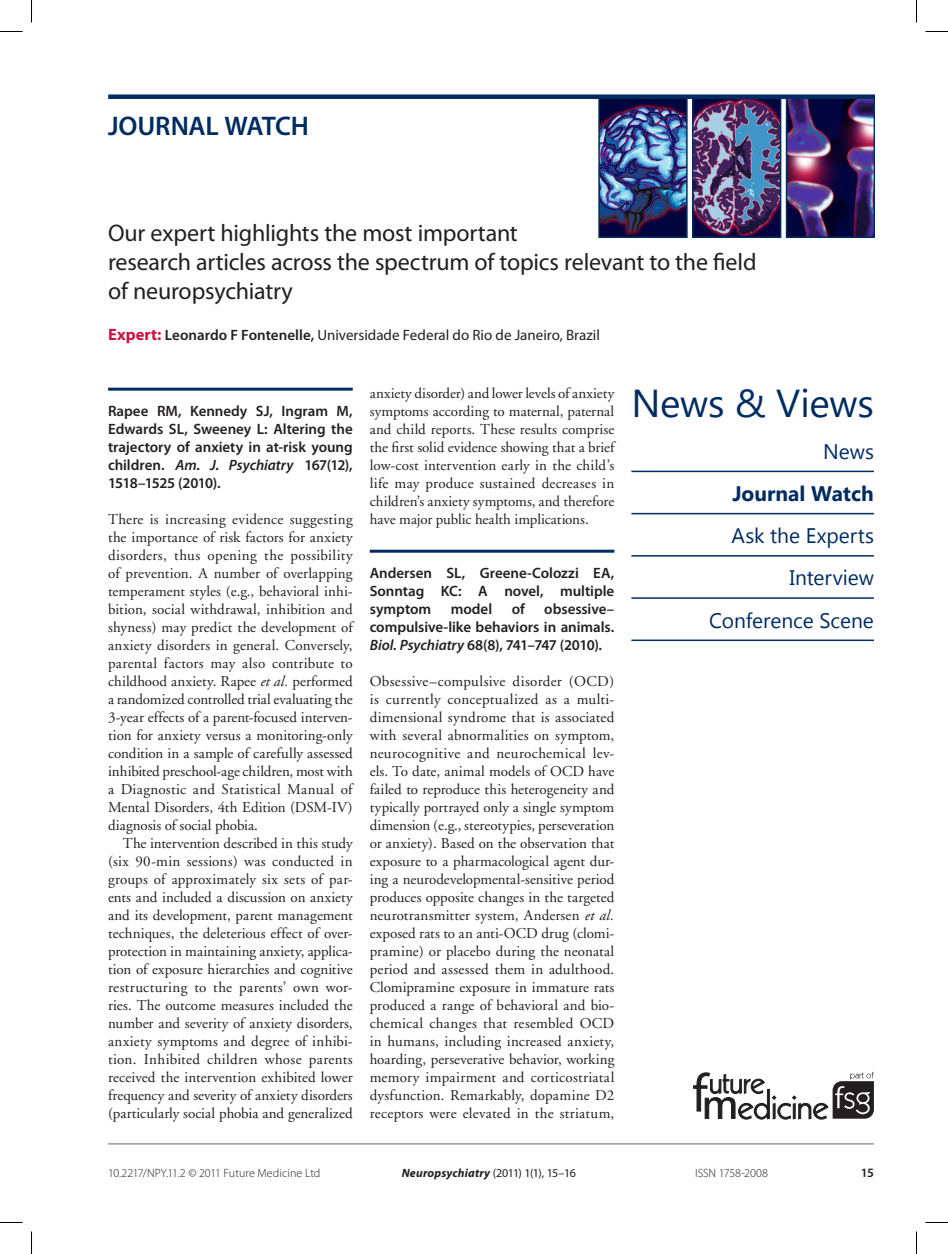
<style>
.page{position:relative;width:948px;height:1254px;background:#fff}
.page>*{position:absolute;margin:0;border:0;box-sizing:border-box;transform-origin:0 0}
.t1{font:38.85px "Segoe UI";letter-spacing:-.005em;color:#002c62}
.t2{font:600 27px "Myriad Pro";letter-spacing:-.015em;color:#002c62}
.t3{font:24px/28.8px "Myriad Pro";letter-spacing:-.01em;color:#231f20}
.t4{font:21px/42.2px "Segoe UI";letter-spacing:-.005em;color:#002c62;text-align:right}
.t5{font:700 21px "Segoe UI";color:#002c62}
.t6{font:15px/18px "Adobe Garamond";color:#231f20;text-align:justify}
.t7{font:600 15px/18px "Myriad Pro";letter-spacing:-.005em;color:#231f20;text-align:justify}
.t8{font:15px "Myriad Pro";color:#231f20}
.t9{font:600 12.75px "Myriad Pro";color:#231f20}
.t10{font:300 12px "Myriad Pro";letter-spacing:-.005em;color:#231f20}
.t11{font:12px "Myriad Pro";letter-spacing:-.04em;color:#231f20}
.s1{font-weight:700;font-size:16.5px;color:#cd1141}
.s2{font-weight:600}
.s3{font-style:italic}
.s4{font-weight:700;font-style:italic}
</style>
<div class="page">
<hr style="left:108px;top:1142px;width:765px;height:2px;background:#a8a9ad">
<hr style="left:631px;top:470px;width:242px;height:2px;background:#002c62">
<hr style="left:631px;top:513px;width:242px;height:1px;background:#002c62">
<hr style="left:631px;top:555px;width:242px;height:1px;background:#002c62">
<hr style="left:631px;top:597px;width:242px;height:2px;background:#002c62">
<hr style="left:631px;top:639px;width:242px;height:2px;background:#002c62">
<svg style="left:693px;top:1072px;width:180px;height:47px"></svg>
<img style="left:601px;top:100px;width:83px;height:135px">
<div style="left:598px;top:97px;width:89px;height:141px;border:2px solid #002c62"></div>
<img style="left:695px;top:100px;width:83px;height:135px">
<div style="left:692px;top:97px;width:89px;height:141px;border:2px solid #002c62"></div>
<img style="left:788px;top:100px;width:84px;height:135px">
<div style="left:785px;top:97px;width:90px;height:141px;border:2px solid #002c62"></div>
<div style="left:108px;top:94px;width:767px;height:5px;background:#002c62"></div>
<div style="left:874px;top:89px;width:21px;height:159px;background:#fff"></div>
<hr style="left:108px;top:388px;width:245px;height:3px;background:#002c62">
<hr style="left:370px;top:550px;width:244px;height:3px;background:#002c62">
<svg style="left:0;top:31px;width:22px;height:1px"></svg>
<svg style="left:925px;top:31px;width:22px;height:1px"></svg>
<svg style="left:0;top:1222px;width:22px;height:1px"></svg>
<svg style="left:925px;top:1222px;width:22px;height:1px"></svg>
<svg style="left:31px;top:0;width:1px;height:23px"></svg>
<svg style="left:31px;top:1231px;width:1px;height:23px"></svg>
<svg style="left:916px;top:0;width:1px;height:23px"></svg>
<svg style="left:916px;top:1231px;width:1px;height:23px"></svg>
<h2 class="t2" style="left:108px;top:109px;width:202px">JOURNAL WATCH</h2>
<h3 class="t3" style="left:108px;top:218px;width:650px">Our expert highlights the most important<br>research articles across the spectrum of topics relevant to the field of neuropsychiatry</h3>
<p class="t8" style="left:108px;top:325px;width:493px"><span class="s1">Expert:</span> <span class="s2">Leonardo F Fontenelle,</span> Universidade Federal do Rio de Janeiro, Brazil</p>
<p class="t7" style="left:108px;top:402px;width:246px">Rapee RM, Kennedy SJ, Ingram M, Edwards SL, Sweeney L: Altering the trajectory of anxiety in at-risk young children. <span class="s3">Am. J. Psychiatry</span> 167(12), 1518–1525 (2010).</p>
<p class="t6" style="left:108px;top:511px;width:246px">There is increasing evidence suggesting the importance of risk factors for anxiety disorders, thus opening the possibility of prevention. A number of overlapping temperament styles (e.g., behavioral inhi‑ bition, social withdrawal, inhibition and shyness) may predict the development of anxiety disorders in general. Conversely, parental factors may also contribute to childhood anxiety. Rapee <span class="s3">et al.</span> performed a randomized controlled trial evaluating the 3‑year effects of a parent-focused interven‑ tion for anxiety versus a monitoring-only condition in a sample of carefully assessed inhibited preschool-age children, most with a Diagnostic and Statistical Manual of Mental Disorders, 4th Edition (DSM‑IV) diagnosis of social phobia.</p>
<p class="t6" style="left:108px;top:835px;width:246px;text-indent:15px">The intervention described in this study (six 90‑min sessions) was conducted in groups of approximately six sets of par‑ ents and included a discussion on anxiety and its development, parent management techniques, the deleterious effect of over‑ protection in maintaining anxiety, applica‑ tion of exposure hierarchies and cognitive restructuring to the parents’ own wor‑ ries. The outcome measures included the number and severity of anxiety disorders, anxiety symptoms and degree of inhibi‑ tion. Inhibited children whose parents received the intervention exhibited lower frequency and severity of anxiety disorders (particularly social phobia and generalized</p>
<p class="t6" style="left:370px;top:385px;width:246px">anxiety disorder) and lower levels of anxiety symptoms according to maternal, paternal and child reports. These results comprise the first solid evidence showing that a brief low-cost intervention early in the child’s life may produce sustained decreases in children’s anxiety symptoms, and therefore have major public health implications.</p>
<p class="t7" style="left:370px;top:564px;width:246px">Andersen SL, Greene-Colozzi EA, Sonntag KC: A novel, multiple symptom</p>
<p class="t7" style="left:450px;top:600px;width:43px">model</p>
<p class="t7" style="left:511px;top:600px;width:15px">of</p>
<p class="t7" style="left:370px;top:600px;width:246px;text-indent:174px">obsessive– compulsive-like behaviors in animals.<br><span class="s3">Biol. Psychiatry</span> 68(8), 741–747 (2010).</p>
<p class="t6" style="left:370px;top:673px;width:246px">Obsessive–compulsive disorder (OCD) is currently conceptualized as a multi&shy;dimensional syndrome that is associated with several abnormalities on symptom, neurocognitive and neurochemical lev‑ els. To date, animal models of OCD have failed to reproduce this heterogeneity and typically portrayed only a single symptom dimension (e.g., stereotypies, perseveration or anxiety). Based on the observation that exposure to a pharmacological agent dur‑ ing a neurodevelopmental-sensitive period produces opposite changes in the targeted neurotransmitter system, Andersen <span class="s3">et al. </span>exposed rats to an anti‑OCD drug (clomi‑ pramine) or placebo during the neonatal period and assessed them in adulthood.<br>Clomipramine exposure in immature rats produced a range of behavioral and bio‑ chemical changes that resembled OCD in humans, including increased anxiety, hoarding, perseverative behavior, working memory impairment and corticostriatal dysfunction. Remarkably, dopamine D2 receptors were elevated in the striatum,</p>
<h1 class="t1" style="left:631px;top:376px;width:244px">News &amp; Views</h1>
<h3 class="t4" style="left:823px;top:429px;width:52px">News</h3>
<h3 class="t5" style="left:732px;top:478px;width:143px">Journal Watch</h3>
<h3 class="t4" style="left:709px;top:514px;width:166px">Ask the Experts<br>Interview<br>Conference Scene</h3>
<p class="t10" style="left:108px;top:1165px;width:214px">10.2217/NPY.11.2 © 2011 Future Medicine Ltd</p>
<p class="t11" style="left:401px;top:1165px;width:176px"><span class="s4">Neuropsychiatry</span> (2011) 1(1), 15–16</p>
<p class="t10" style="left:695px;top:1165px;width:74px">ISSN 1758-2008</p>
<p class="t9" style="left:860px;top:1164px;width:15px">15</p>
</div>
